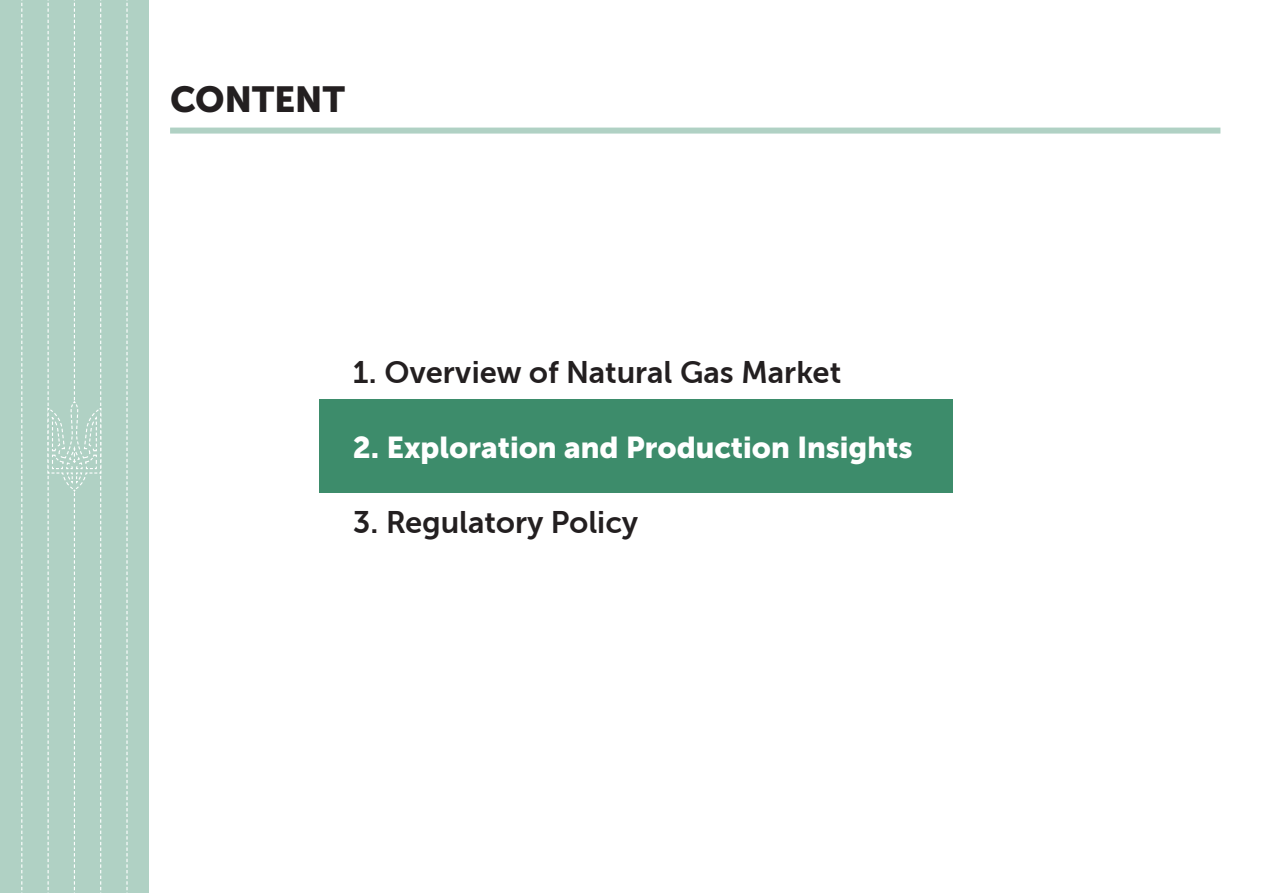
<style>
.page{position:relative;width:1263px;height:893px;background:#fff}
.page>*{position:absolute;margin:0;border:0;box-sizing:border-box;transform-origin:0 0}
.t1{font:36px "Museo Sans Cyrl 900";color:#231f20}
.t2{font:30px "Museo Sans Cyrl 700";color:#231f20}
.t3{font:30px "Museo Sans Cyrl 900";color:#fff}
</style>
<div class="page">
<div style="left:319px;top:400px;width:633px;height:93px;background:#3d8c6b"></div>
<div style="left:170px;top:128px;width:1050px;height:6px;background:#b0d1c4"></div>
<div style="left:0;top:0;width:149px;height:893px;background:#b0d1c4"></div>
<svg style="left:126px;top:0;width:2px;height:893px"></svg>
<svg style="left:21px;top:0;width:1px;height:893px"></svg>
<svg style="left:47px;top:0;width:55px;height:893px"></svg>
<p class="t1" style="left:170px;top:79px;width:177px">CONTENT</p>
<p class="t2" style="left:353px;top:355px;width:490px">1. Overview of Natural Gas Market</p>
<p class="t3" style="left:353px;top:430px;width:561px">2. Exploration and Production Insights</p>
<p class="t2" style="left:353px;top:505px;width:287px">3. Regulatory Policy</p>
</div>
